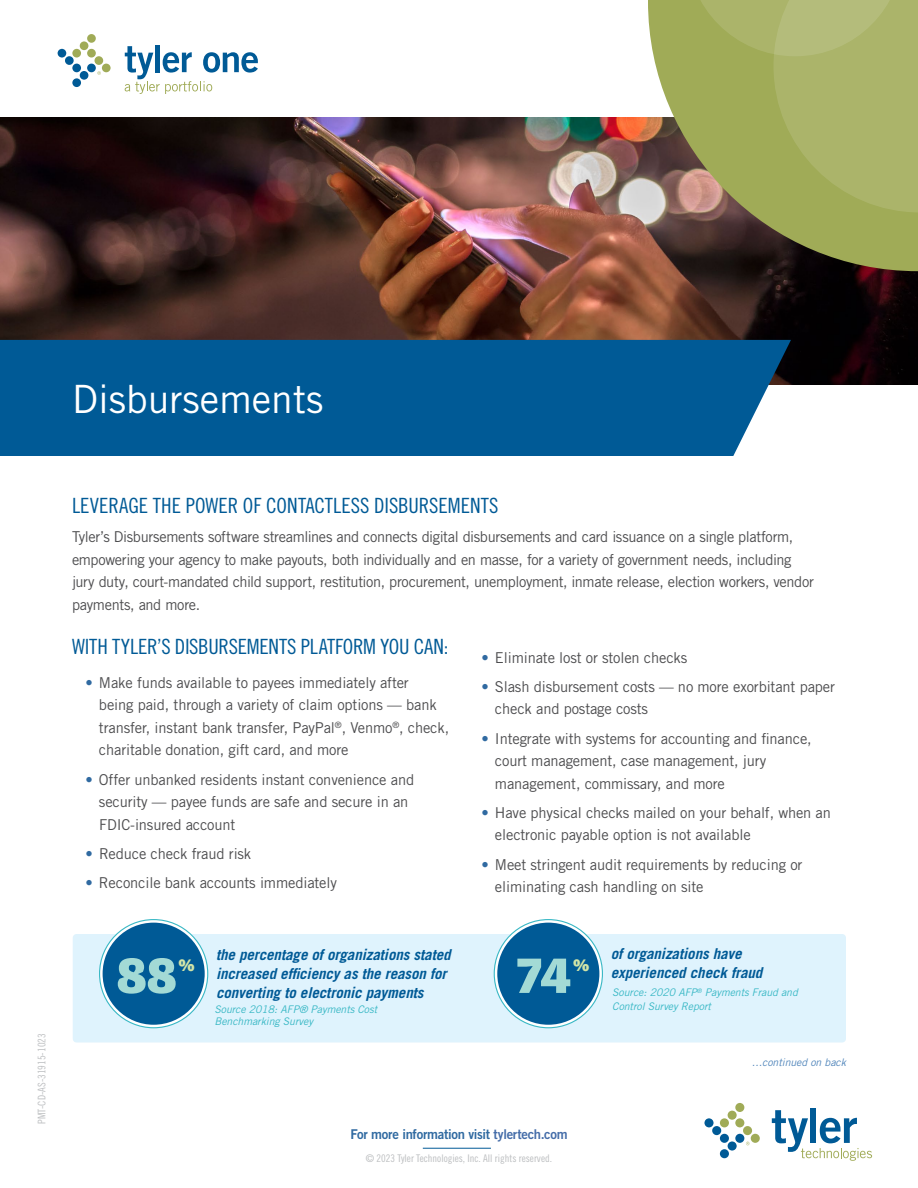
<style>
.page{position:relative;width:918px;height:1188px;background:#fff}
.page>*{position:absolute;margin:0;border:0;box-sizing:border-box;transform-origin:0 0}
.t1{font:900 52.65px "Amplitude";color:#a3dad5}
.t2{font:39px "Trade Gothic LT Std";color:#fff}
.t3{font:21px "Trade Gothic LT Std Cn 18";letter-spacing:-.005em;color:#005a96}
.t4{font:900 17.7px "Amplitude";color:#d1e4a7}
.t5{font:15px/22.5px "Trade Gothic LT Std";letter-spacing:-.01em;color:#4d4d4f}
.t6{font:italic 700 15px/18.6px "Trade Gothic LT Std";letter-spacing:-.005em;color:#005a96}
.t7{font:13.5px "Trade Gothic LT Std Bd 2";letter-spacing:-.025em;color:#306aa1}
.t8{font:italic 10.5px/12.6px "Trade Gothic LT Std";letter-spacing:-.005em;color:#39b8c5}
.t9{font:10.5px "Trade Gothic LT Std Cn 18";color:#bcbec0}
.t10{font:italic 10.5px "Trade Gothic LT Std";letter-spacing:-.005em;color:#5186bb}
.s1{color:#306aa1}
.s2{color:#456da9}
</style>
<div class="page">
<img style="left:0;top:117px;width:918px;height:267px">
<svg style="left:648px;top:0;width:270px;height:271px;background:#7a734d"></svg>
<svg style="left:687px;top:0;width:231px;height:212px;background:#a7af65"></svg>
<hr style="left:423px;top:1148px;width:68px;height:1px;background:#005a96">
<div style="left:811px;top:1109px;width:5px;height:34px;background:#005a96"></div>
<svg style="left:772px;top:1110px;width:100px;height:51px"></svg>
<div style="left:704px;top:1118px;width:10px;height:9px;background:#005a96;border-radius:50%"></div>
<div style="left:712px;top:1126px;width:9px;height:9px;background:#005a96;border-radius:50%"></div>
<div style="left:720px;top:1134px;width:9px;height:9px;background:#005a96;border-radius:50%"></div>
<div style="left:720px;top:1149px;width:9px;height:9px;background:#005a96;border-radius:50%"></div>
<div style="left:728px;top:1141px;width:9px;height:10px;background:#005a96;border-radius:50%"></div>
<div style="left:735px;top:1134px;width:9px;height:9px;background:#005a96;border-radius:50%"></div>
<div style="left:720px;top:1118px;width:9px;height:9px;background:#a0ab57;border-radius:50%"></div>
<div style="left:728px;top:1111px;width:9px;height:9px;background:#a0ab57;border-radius:50%"></div>
<div style="left:735px;top:1118px;width:9px;height:9px;background:#a0ab57;border-radius:50%"></div>
<div style="left:743px;top:1126px;width:9px;height:9px;background:#a0ab57;border-radius:50%"></div>
<div style="left:751px;top:1134px;width:9px;height:9px;background:#a0ab57;border-radius:50%"></div>
<div style="left:735px;top:1103px;width:9px;height:9px;background:#a0ab57;border-radius:50%"></div>
<svg style="left:746px;top:1142px;width:4px;height:3px"></svg>
<div style="left:0;top:340px;width:791px;height:116px;background:#005a96"></div>
<div style="left:73px;top:934px;width:773px;height:108px;background:#dff3fd;border-radius:4px"></div>
<svg style="left:100px;top:920px;width:108px;height:108px"></svg>
<div style="left:103px;top:923px;width:102px;height:102px;background:#005a96;border-radius:50%"></div>
<svg style="left:494px;top:920px;width:108px;height:108px"></svg>
<div style="left:497px;top:923px;width:102px;height:102px;background:#005a96;border-radius:50%"></div>
<div style="left:58px;top:49px;width:8px;height:9px;background:#005a96;border-radius:50%"></div>
<div style="left:65px;top:56px;width:9px;height:9px;background:#005a96;border-radius:50%"></div>
<div style="left:72px;top:64px;width:9px;height:8px;background:#005a96;border-radius:50%"></div>
<div style="left:72px;top:78px;width:9px;height:9px;background:#005a96;border-radius:50%"></div>
<div style="left:80px;top:71px;width:8px;height:9px;background:#005a96;border-radius:50%"></div>
<div style="left:87px;top:64px;width:9px;height:8px;background:#005a96;border-radius:50%"></div>
<div style="left:72px;top:49px;width:9px;height:9px;background:#a0ab57;border-radius:50%"></div>
<div style="left:80px;top:41px;width:8px;height:9px;background:#a0ab57;border-radius:50%"></div>
<div style="left:87px;top:49px;width:9px;height:9px;background:#a0ab57;border-radius:50%"></div>
<div style="left:95px;top:56px;width:8px;height:9px;background:#a0ab57;border-radius:50%"></div>
<div style="left:102px;top:64px;width:9px;height:8px;background:#a0ab57;border-radius:50%"></div>
<div style="left:87px;top:34px;width:9px;height:9px;background:#a0ab57;border-radius:50%"></div>
<svg style="left:97px;top:71px;width:4px;height:4px"></svg>
<div style="left:155px;top:45px;width:5px;height:27px;background:#005a96"></div>
<svg style="left:125px;top:46px;width:133px;height:48px"></svg>
<h2 class="t2" style="left:72px;top:376px;width:253px">Disbursements</h2>
<p class="t9" style="left:36px;top:1124px;width:92px;rotate:-90deg">PMT-CD-AS-31915-1023</p>
<h3 class="t3" style="left:72px;top:493px;width:428px">LEVERAGE THE POWER OF CONTACTLESS DISBURSEMENTS</h3>
<p class="t5" style="left:72px;top:526px;width:743px">Tyler’s Disbursements software streamlines and connects digital disbursements and card issuance on a single platform, empowering your agency to make payouts, both individually and en masse, for a variety of government needs, including jury duty, court-mandated child support, restitution, procurement, unemployment, inmate release, election workers, vendor payments, and more.</p>
<h3 class="t3" style="left:72px;top:634px;width:378px">WITH TYLER’S DISBURSEMENTS PLATFORM YOU CAN:</h3>
<p class="t5" style="left:99px;top:671px;width:352px;text-indent:-13px"><span class="s1">•</span> Make funds available to payees immediately after<br>being paid, through a variety of claim options — bank transfer, instant bank transfer, PayPal<sup>®</sup>, Venmo<sup>®</sup>, check, charitable donation, gift card, and more</p>
<p class="t5" style="left:99px;top:768px;width:317px;text-indent:-13px"><span class="s1">•</span> Offer unbanked residents instant convenience and security — payee funds are safe and secure in an<br>FDIC-insured account</p>
<p class="t5" style="left:86px;top:842px;width:167px"><span class="s1">•</span> Reduce check fraud risk</p>
<p class="t5" style="left:86px;top:871px;width:253px"><span class="s1">•</span> Reconcile bank accounts immediately</p>
<h1 class="t1" style="left:117px;top:946px;width:62px">88</h1>
<p class="t4" style="left:179px;top:955px;width:18px">%</p>
<p class="t6" style="left:216px;top:946px;width:236px">the percentage of organizations stated increased efficiency as the reason for</p>
<p class="t6" style="left:216px;top:983px;width:209px">converting to electronic payments</p>
<p class="t8" style="left:214px;top:1003px;width:164px">Source 2018: AFP® Payments Cost<br>Benchmarking Survey</p>
<p class="t5" style="left:482px;top:646px;width:207px"><span class="s1">•</span> Eliminate lost or stolen checks</p>
<p class="t5" style="left:495px;top:675px;width:342px;text-indent:-13px"><span class="s1">•</span> Slash disbursement costs — no more exorbitant paper check and postage costs</p>
<p class="t5" style="left:495px;top:727px;width:318px;text-indent:-13px"><span class="s1">•</span> Integrate with systems for accounting and finance, court management, case management, jury management, commissary, and more</p>
<p class="t5" style="left:495px;top:801px;width:338px;text-indent:-13px"><span class="s1">•</span> Have physical checks mailed on your behalf, when an electronic payable option is not available</p>
<p class="t5" style="left:495px;top:853px;width:309px;text-indent:-13px"><span class="s1">•</span> Meet stringent audit requirements by reducing or eliminating cash handling on site</p>
<h1 class="t1" style="left:516px;top:946px;width:58px">74</h1>
<p class="t4" style="left:573px;top:955px;width:18px">%</p>
<p class="t6" style="left:611px;top:944px;width:153px;line-height:19.5px">of organizations have experienced check fraud</p>
<p class="t8" style="left:612px;top:986px;width:187px;line-height:13.5px">Source: 2020 AFP<sup>®</sup> Payments Fraud and<br>Control Survey Report</p>
<p class="t10" style="left:752px;top:1056px;width:96px">…continued on back</p>
<p class="t7" style="left:350px;top:1126px;width:219px">For more information visit <span class="s2">tylertech.com</span></p>
<p class="t9" style="left:366px;top:1152px;width:188px">© 2023 Tyler Technologies, Inc. All rights reserved.</p>
</div>
